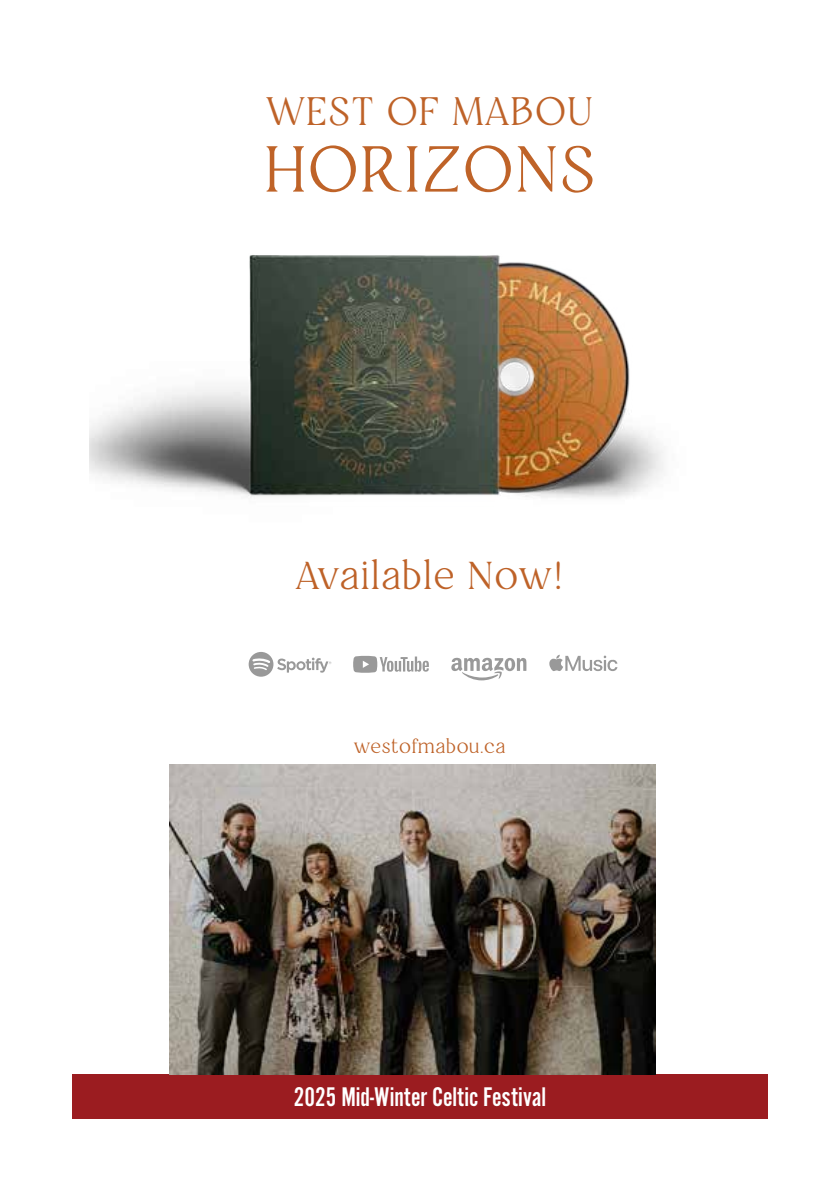
<style>
.page{position:relative;width:840px;height:1191px;background:#fff}
.page>*{position:absolute;margin:0;border:0;box-sizing:border-box;transform-origin:0 0}
.t1{font:200 64.8px "Restora";color:#bf6328}
.t2{font:200 39.6px "Restora";color:#be6228}
.t3{font:200 38.8px "Restora";color:#be6228}
.t4{font:28px "Alternate Got No 2 D";color:#fff}
.t5{font:200 19.4px "Restora";color:#be6228}
</style>
<div class="page">
<div style="left:72px;top:1074px;width:695px;height:45px;background:#9b1c20"></div>
<img style="left:170px;top:764px;width:485px;height:310px">
<img style="left:89px;top:255px;width:575px;height:243px">
<svg style="left:451px;top:658px;width:75px;height:22px"></svg>
<svg style="left:353px;top:656px;width:75px;height:16px"></svg>
<svg style="left:549px;top:655px;width:68px;height:16px"></svg>
<svg style="left:248px;top:652px;width:83px;height:24px"></svg>
<h2 class="t2" style="left:265px;top:87px;width:330px">WEST OF MABOU</h2>
<h1 class="t1" style="left:262px;top:129px;width:335px">HORIZONS</h1>
<h3 class="t3" style="left:294px;top:552px;width:271px">Available Now!</h3>
<p class="t5" style="left:353px;top:734px;width:153px">westofmabou.ca</p>
<p class="t4" style="left:294px;top:1082px;width:254px">2025 Mid-Winter Celtic Festival</p>
</div>
